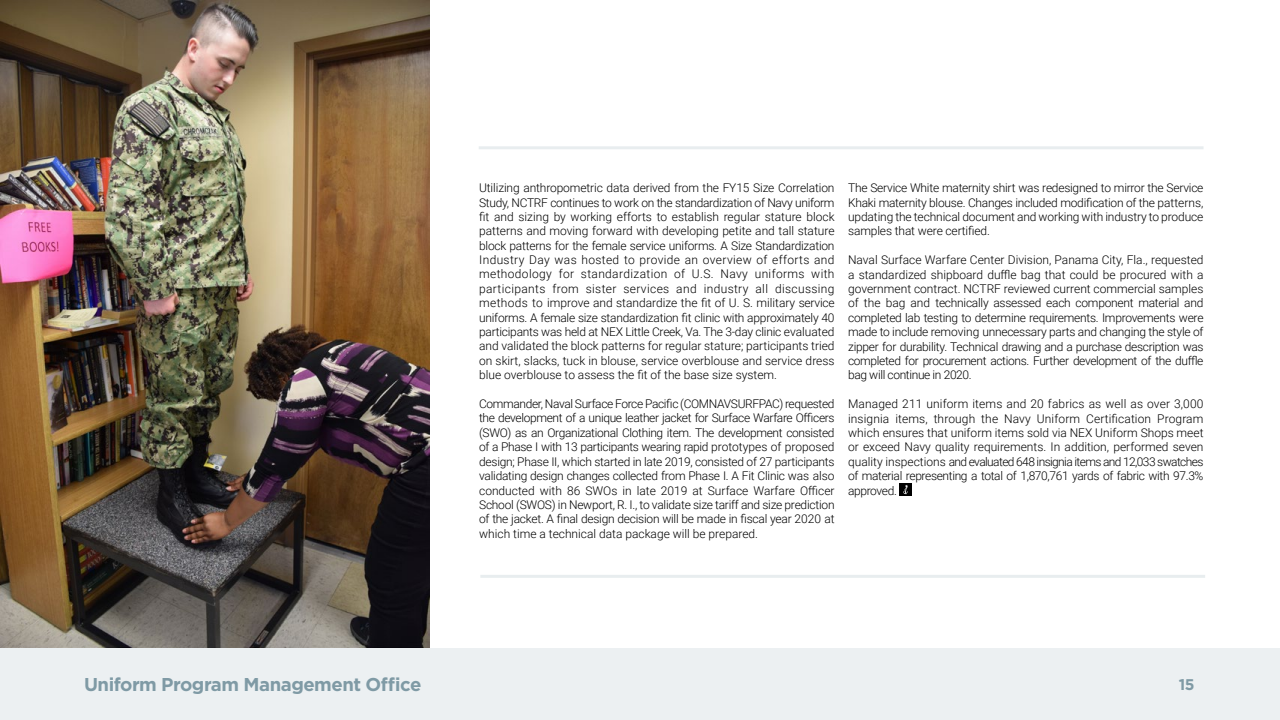
<style>
.page{position:relative;width:1280px;height:720px;background:#fff}
.page>*{position:absolute;margin:0;border:0;box-sizing:border-box;transform-origin:0 0}
.t1{font:700 18.6px "Gotham";letter-spacing:-.03em;color:#7f9aa5}
.t2{font:700 15.5px "Gotham";color:#7f9aa5}
.t3{font:300 12px/14.4px "Roboto";letter-spacing:-.01em;color:#000;text-align:justify}
</style>
<div class="page">
<div style="left:0;top:648px;width:1280px;height:72px;background:#ecf0f2"></div>
<img style="left:0;top:0;width:430px;height:648px">
<hr style="left:479px;top:146px;width:725px;height:3px;background:#b3c4cb">
<hr style="left:480px;top:575px;width:725px;height:3px;background:#b3c4cb">
<div style="left:899px;top:484px;width:12px;height:12px;background:#000"></div>
<svg style="left:903px;top:485px;width:5px;height:9px"></svg>
<p class="t3" style="left:479px;top:180px;width:357px">Utilizing anthropometric data derived from the FY15 Size Correlation Study, NCTRF continues to work on the standardization of Navy uniform fit and sizing by working efforts to establish regular stature block patterns and moving forward with developing petite and tall stature block patterns for the female service uniforms. A Size Standardization Industry Day was hosted to provide an overview of efforts and methodology for standardization of U.S. Navy uniforms with participants from sister services and industry all discussing methods to improve and standardize the fit of U. S. military service uniforms. A female size standardization fit clinic with approximately 40 participants was held at NEX Little Creek, Va. The 3-day clinic evaluated and validated the block patterns for regular stature; participants tried on skirt, slacks, tuck in blouse, service overblouse and service dress blue overblouse to assess the fit of the base size system.</p>
<p class="t3" style="left:479px;top:396px;width:357px">Commander, Naval Surface Force Pacific (COMNAVSURFPAC) requested the development of a unique leather jacket for Surface Warfare Officers (SWO) as an Organizational Clothing item. The development consisted of a Phase I with 13 participants wearing rapid prototypes of proposed design; Phase II, which started in late 2019, consisted of 27 participants validating design changes collected from Phase I. A Fit Clinic was also conducted with 86 SWOs in late 2019 at Surface Warfare Officer School (SWOS) in Newport, R. I., to validate size tariff and size prediction of the jacket. A final design decision will be made in fiscal year 2020 at which time a technical data package will be prepared.</p>
<p class="t3" style="left:848px;top:180px;width:357px">The Service White maternity shirt was redesigned to mirror the Service Khaki maternity blouse. Changes included modification of the patterns, updating the technical document and working with industry to produce samples that were certified.</p>
<p class="t3" style="left:848px;top:252px;width:357px">Naval Surface Warfare Center Division, Panama City, Fla., requested a standardized shipboard duffle bag that could be procured with a government contract. NCTRF reviewed current commercial samples of the bag and technically assessed each component material and completed lab testing to determine requirements. Improvements were made to include removing unnecessary parts and changing the style of zipper for durability. Technical drawing and a purchase description was completed for procurement actions. Further development of the duffle bag will continue in 2020.</p>
<p class="t3" style="left:848px;top:396px;width:357px">Managed 211 uniform items and 20 fabrics as well as over 3,000 insignia items, through the Navy Uniform Certification Program which ensures that uniform items sold via NEX Uniform Shops meet or exceed Navy quality requirements. In addition, performed seven quality inspections and evaluated 648 insignia items and 12,033 swatches of material representing a total of 1,870,761 yards of fabric with 97.3% approved.</p>
<h1 class="t1" style="left:84px;top:673px;width:339px">Uniform Program Management Office</h1>
<p class="t2" style="left:1179px;top:674px;width:17px">15</p>
</div>
